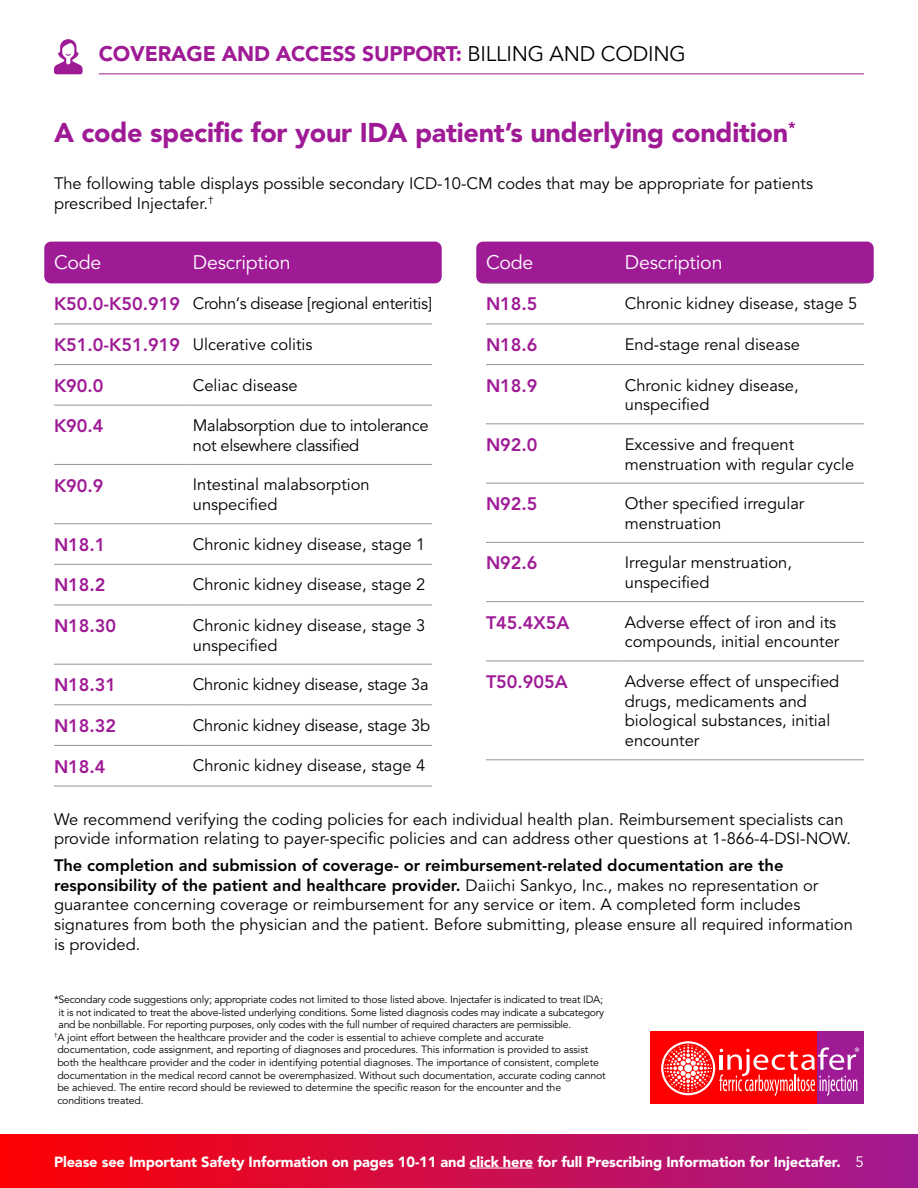
<style>
.page{position:relative;width:918px;height:1188px;background:#fff}
.page>*{position:absolute;margin:0;border:0;box-sizing:border-box;transform-origin:0 0}
.t1{font:900 27px "Avenir LT Std";letter-spacing:-.01em;color:#9f1b96}
.t2{font:900 21px "Avenir LT Std";letter-spacing:-.01em;color:#9f1b96}
.t3{font:19.5px "Avenir LT Std";letter-spacing:-.01em;color:#fff}
.t4{font:800 18px "Avenir LT Std";color:#9f1b96}
.t5{font:16.5px/19.8px "Avenir LT Std";color:#000}
.t6{font:16.5px/19.8px "Avenir LT Std";letter-spacing:-.02em;color:#000}
.t7{font:900 14.7px "Avenir LT Std";letter-spacing:-.01em;color:#fff}
.t8{font:10.5px "Avenir LT Std";letter-spacing:-.01em;color:#000}
.s1{font-weight:400;color:#000}
.s2{font-weight:800;font-size:18px;color:#9f1b96}
.s3{font-weight:800}
.s4{font-weight:400;font-size:15px}
</style>
<div class="page">
<div style="left:476px;top:242px;width:398px;height:41px;background:#9f1b96;border-radius:7px"></div>
<div style="left:44px;top:242px;width:398px;height:41px;background:#9f1b96;border-radius:7px"></div>
<svg style="left:54px;top:39px;width:29px;height:35px"></svg>
<div style="left:0;top:1134px;width:918px;height:54px;background:linear-gradient(to right,#fe0002,#a11a93)"></div>
<div style="left:651px;top:1032px;width:168px;height:72px;background:#f00"></div>
<div style="left:818px;top:1032px;width:46px;height:72px;background:#9f1b96"></div>
<svg style="left:661px;top:1041px;width:198px;height:55px"></svg>
<hr style="left:470px;top:1168px;width:63px;height:1px;background:#fff">
<hr style="left:99px;top:74px;width:765px;height:1px;background:#9f1b96">
<hr style="left:54px;top:786px;width:133px;height:1px;background:#939598">
<hr style="left:187px;top:786px;width:245px;height:1px;background:#939598">
<hr style="left:54px;top:324px;width:133px;height:1px;background:#939598">
<hr style="left:187px;top:324px;width:245px;height:1px;background:#939598">
<hr style="left:54px;top:364px;width:133px;height:1px;background:#939598">
<hr style="left:187px;top:364px;width:245px;height:1px;background:#939598">
<hr style="left:54px;top:405px;width:133px;height:1px;background:#939598">
<hr style="left:187px;top:405px;width:245px;height:1px;background:#939598">
<hr style="left:54px;top:464px;width:133px;height:1px;background:#939598">
<hr style="left:187px;top:464px;width:245px;height:1px;background:#939598">
<hr style="left:54px;top:523px;width:133px;height:1px;background:#939598">
<hr style="left:187px;top:523px;width:245px;height:1px;background:#939598">
<hr style="left:54px;top:564px;width:133px;height:1px;background:#939598">
<hr style="left:187px;top:564px;width:245px;height:1px;background:#939598">
<hr style="left:54px;top:605px;width:133px;height:1px;background:#939598">
<hr style="left:187px;top:605px;width:245px;height:1px;background:#939598">
<hr style="left:54px;top:664px;width:133px;height:1px;background:#939598">
<hr style="left:187px;top:664px;width:245px;height:1px;background:#939598">
<hr style="left:54px;top:705px;width:133px;height:1px;background:#939598">
<hr style="left:187px;top:705px;width:245px;height:1px;background:#939598">
<hr style="left:54px;top:745px;width:133px;height:1px;background:#939598">
<hr style="left:187px;top:745px;width:245px;height:1px;background:#939598">
<hr style="left:486px;top:283px;width:133px;height:1px;background:#939598">
<hr style="left:619px;top:283px;width:245px;height:1px;background:#939598">
<hr style="left:486px;top:324px;width:133px;height:1px;background:#939598">
<hr style="left:619px;top:324px;width:245px;height:1px;background:#939598">
<hr style="left:486px;top:364px;width:133px;height:1px;background:#939598">
<hr style="left:619px;top:364px;width:245px;height:1px;background:#939598">
<hr style="left:486px;top:424px;width:133px;height:1px;background:#939598">
<hr style="left:619px;top:424px;width:245px;height:1px;background:#939598">
<hr style="left:486px;top:483px;width:133px;height:1px;background:#939598">
<hr style="left:619px;top:483px;width:245px;height:1px;background:#939598">
<hr style="left:486px;top:542px;width:133px;height:1px;background:#939598">
<hr style="left:619px;top:542px;width:245px;height:1px;background:#939598">
<hr style="left:486px;top:601px;width:133px;height:1px;background:#939598">
<hr style="left:619px;top:601px;width:245px;height:1px;background:#939598">
<hr style="left:486px;top:661px;width:133px;height:1px;background:#939598">
<hr style="left:619px;top:661px;width:245px;height:1px;background:#939598">
<hr style="left:486px;top:760px;width:133px;height:1px;background:#939598">
<hr style="left:619px;top:760px;width:245px;height:1px;background:#939598">
<p class="t2" style="left:99px;top:41px;width:589px">COVERAGE AND ACCESS SUPPORT: <span class="s1">BILLING AND CODING</span></p>
<h1 class="t1" style="left:54px;top:116px;width:743px">A code specific for your IDA patient’s underlying condition<sup>*</sup></h1>
<p class="t5" style="left:54px;top:174px;width:761px">The following table displays possible secondary ICD-10-CM codes that may be appropriate for patients prescribed Injectafer.<sup>†</sup></p>
<p class="t3" style="left:54px;top:252px;width:49px">Code</p>
<p class="t3" style="left:193px;top:252px;width:99px">Description</p>
<p class="t6" style="left:54px;top:294px;width:380px"><span class="s2">K50.0-K50.919</span> Crohn‘s disease [regional enteritis]</p>
<p class="t5" style="left:54px;top:335px;width:260px"><span class="s2">K51.0-K51.919</span> Ulcerative colitis</p>
<p class="t4" style="left:54px;top:375px;width:51px">K90.0</p>
<p class="t5" style="left:193px;top:375px;width:106px">Celiac disease</p>
<p class="t4" style="left:54px;top:415px;width:51px">K90.4</p>
<p class="t6" style="left:193px;top:416px;width:237px">Malabsorption due to intolerance not elsewhere classified</p>
<p class="t4" style="left:54px;top:475px;width:51px">K90.9</p>
<p class="t5" style="left:193px;top:475px;width:178px">Intestinal malabsorption unspecified</p>
<p class="t4" style="left:54px;top:534px;width:53px">N18.1</p>
<p class="t5" style="left:193px;top:535px;width:234px">Chronic kidney disease, stage 1</p>
<p class="t4" style="left:54px;top:575px;width:53px">N18.2</p>
<p class="t5" style="left:193px;top:575px;width:234px">Chronic kidney disease, stage 2</p>
<p class="t4" style="left:54px;top:615px;width:64px">N18.30</p>
<p class="t5" style="left:193px;top:616px;width:234px">Chronic kidney disease, stage 3 unspecified</p>
<p class="t4" style="left:54px;top:674px;width:64px">N18.31</p>
<p class="t5" style="left:193px;top:675px;width:238px">Chronic kidney disease, stage 3a</p>
<p class="t4" style="left:54px;top:715px;width:64px">N18.32</p>
<p class="t5" style="left:193px;top:716px;width:239px">Chronic kidney disease, stage 3b</p>
<p class="t4" style="left:54px;top:756px;width:53px">N18.4</p>
<p class="t5" style="left:193px;top:756px;width:234px">Chronic kidney disease, stage 4</p>
<p class="t3" style="left:486px;top:252px;width:49px">Code</p>
<p class="t3" style="left:625px;top:252px;width:99px">Description</p>
<p class="t4" style="left:486px;top:294px;width:53px">N18.5</p>
<p class="t5" style="left:625px;top:294px;width:234px">Chronic kidney disease, stage 5</p>
<p class="t4" style="left:486px;top:334px;width:53px">N18.6</p>
<p class="t5" style="left:625px;top:335px;width:177px">End-stage renal disease</p>
<p class="t4" style="left:486px;top:375px;width:53px">N18.9</p>
<p class="t5" style="left:625px;top:375px;width:175px">Chronic kidney disease, unspecified</p>
<p class="t4" style="left:486px;top:434px;width:53px">N92.0</p>
<p class="t5" style="left:625px;top:435px;width:231px">Excessive and frequent menstruation with regular cycle</p>
<p class="t4" style="left:486px;top:493px;width:53px">N92.5</p>
<p class="t5" style="left:625px;top:494px;width:181px">Other specified irregular menstruation</p>
<p class="t4" style="left:486px;top:553px;width:53px">N92.6</p>
<p class="t5" style="left:625px;top:553px;width:169px">Irregular menstruation, unspecified</p>
<p class="t4" style="left:486px;top:612px;width:85px">T45.4X5A</p>
<p class="t5" style="left:625px;top:613px;width:216px">Adverse effect of iron and its compounds, initial encounter</p>
<p class="t4" style="left:486px;top:671px;width:83px">T50.905A</p>
<p class="t5" style="left:625px;top:672px;width:216px">Adverse effect of unspecified drugs, medicaments and biological substances, initial encounter</p>
<p class="t5" style="left:54px;top:809px;width:799px">We recommend verifying the coding policies for each individual health plan. Reimbursement specialists can provide information relating to payer-specific policies and can address other questions at 1-866-4-DSI-NOW.</p>
<p class="t5" style="left:54px;top:856px;width:800px"><span class="s3">The completion and submission of coverage- or reimbursement-related documentation are the responsibility of the patient and healthcare provider.</span> Daiichi Sankyo, Inc., makes no representation or guarantee concerning coverage or reimbursement for any service or item. A completed form includes signatures from both the physician and the patient. Before submitting, please ensure all required information is provided.</p>
<p class="t8" style="left:54px;top:993px;width:551px">*Secondary code suggestions only; appropriate codes not limited to those listed above. Injectafer is indicated to treat IDA;</p>
<p class="t8" style="left:58px;top:1006px;width:547px">it is not indicated to treat the above-listed underlying conditions. Some listed diagnosis codes may indicate a subcategory</p>
<p class="t8" style="left:58px;top:1019px;width:515px">and be nonbillable. For reporting purposes, only codes with the full number of required characters are permissible.</p>
<p class="t8" style="left:54px;top:1031px;width:492px"><sup>†</sup>A joint effort between the healthcare provider and the coder is essential to achieve complete and accurate</p>
<p class="t8" style="left:57px;top:1044px;width:532px">documentation, code assignment, and reporting of diagnoses and procedures. This information is provided to assist</p>
<p class="t8" style="left:57px;top:1056px;width:543px">both the healthcare provider and the coder in identifying potential diagnoses. The importance of consistent, complete</p>
<p class="t8" style="left:57px;top:1069px;width:550px">documentation in the medical record cannot be overemphasized. Without such documentation, accurate coding cannot</p>
<p class="t8" style="left:57px;top:1082px;width:505px">be achieved. The entire record should be reviewed to determine the specific reason for the encounter and the</p>
<p class="t8" style="left:57px;top:1094px;width:88px">conditions treated.</p>
<p class="t7" style="left:54px;top:1153px;width:811px">Please see Important Safety Information on pages 10-11 and click here for full Prescribing Information for Injectafer. <span class="s4">5</span></p>
</div>
